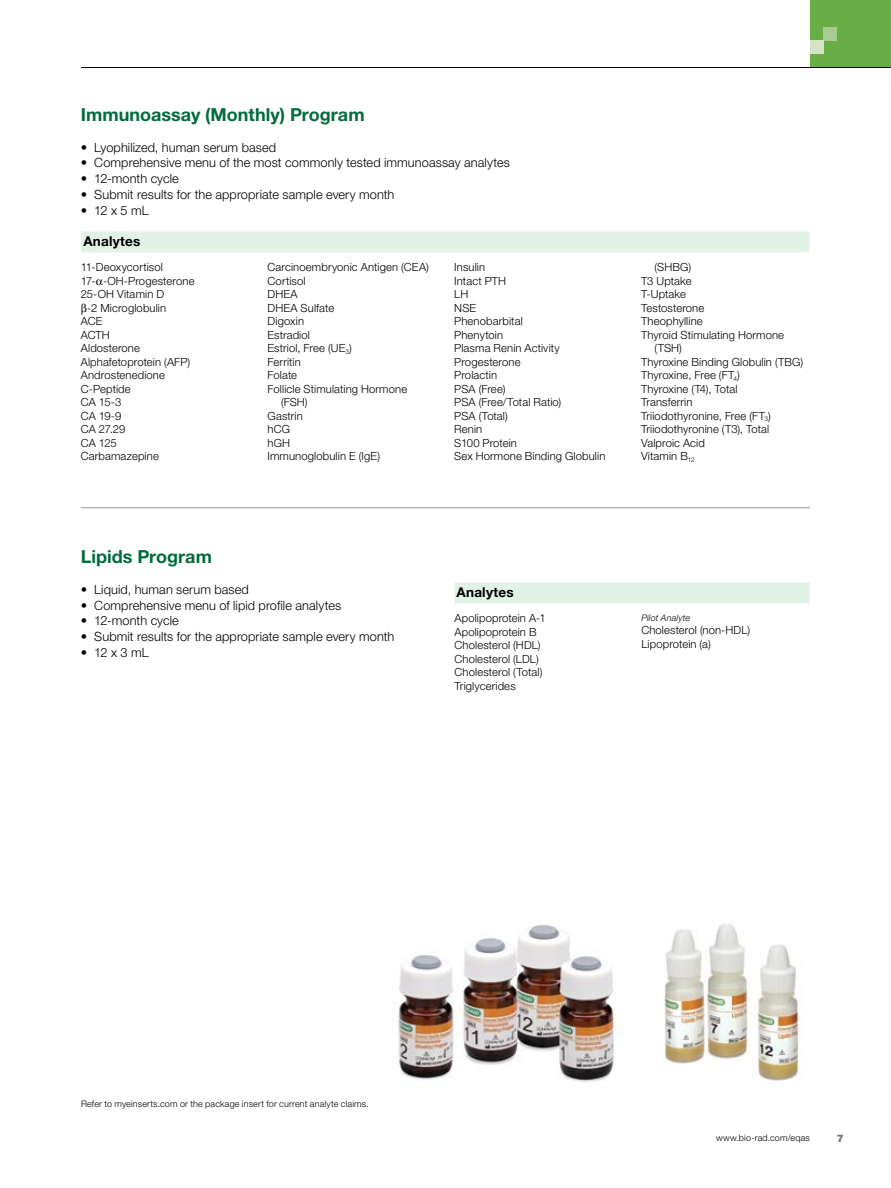
<style>
.page{position:relative;width:891px;height:1188px;background:#fff}
.page>*{position:absolute;margin:0;border:0;box-sizing:border-box;transform-origin:0 0}
.t1{font:700 18px "Helvetica Neue LT Pro";color:#006b3d}
.t2{font:700 13.5px "Helvetica Neue LT Pro";letter-spacing:.015em;color:#000}
.t3{font:300 12.75px "Helvetica Neue LT Pro";letter-spacing:.01em;color:#000}
.t4{font:300 11.25px/13.5px "Helvetica Neue LT Pro";letter-spacing:.01em;color:#000}
.t5{font:900 10.5px "Helvetica Neue LT Pro";color:#77787b}
.t6{font:300 9px "Helvetica Neue LT Pro";letter-spacing:.02em;color:#000}
.t7{font:italic 300 9px "Helvetica Neue LT Pro";letter-spacing:.02em;color:#000}
</style>
<div class="page">
<div style="left:810px;top:0;width:81px;height:68px;background:#68ad45"></div>
<hr style="left:81px;top:67px;width:810px;height:1px;background:#000">
<div style="left:824px;top:27px;width:13px;height:13px;background:#aaca8f"></div>
<div style="left:810px;top:40px;width:14px;height:14px;background:#d6e3c7"></div>
<hr style="left:81px;top:507px;width:729px;height:1px;background:#939598">
<img style="left:398px;top:925px;width:217px;height:157px">
<div style="left:81px;top:231px;width:728px;height:21px;background:#e3f2e7"></div>
<img style="left:663px;top:924px;width:138px;height:157px">
<div style="left:454px;top:582px;width:356px;height:21px;background:#e3f2e7"></div>
<h1 class="t1" style="left:81px;top:103px;width:285px">Immunoassay (Monthly) Program</h1>
<p class="t3" style="left:81px;top:139px;width:197px">• Lyophilized, human serum based</p>
<p class="t3" style="left:81px;top:155px;width:431px">• Comprehensive menu of the most commonly tested immunoassay analytes</p>
<p class="t3" style="left:81px;top:171px;width:100px">• 12-month cycle</p>
<p class="t3" style="left:81px;top:187px;width:315px">• Submit results for the appropriate sample every month</p>
<p class="t3" style="left:81px;top:202px;width:69px">• 12 x 5 mL</p>
<p class="t2" style="left:83px;top:233px;width:58px">Analytes</p>
<p class="t4" style="left:81px;top:260px;width:84px">11-Deoxycortisol</p>
<p class="t4" style="left:81px;top:274px;width:115px">17- -OH-Progesterone</p>
<p class="t4" style="left:81px;top:287px;width:85px">25-OH Vitamin D</p>
<p class="t4" style="left:87px;top:301px;width:80px">-2 Microglobulin</p>
<p class="t4" style="left:81px;top:314px;width:23px">ACE</p>
<p class="t4" style="left:81px;top:328px;width:31px">ACTH</p>
<p class="t4" style="left:81px;top:341px;width:61px">Aldosterone</p>
<p class="t4" style="left:81px;top:355px;width:111px">Alphafetoprotein (AFP)</p>
<p class="t4" style="left:81px;top:368px;width:86px">Androstenedione</p>
<p class="t4" style="left:81px;top:382px;width:51px">C-Peptide</p>
<p class="t4" style="left:81px;top:395px;width:42px">CA 15-3</p>
<p class="t4" style="left:81px;top:409px;width:42px">CA 19-9</p>
<p class="t4" style="left:81px;top:422px;width:46px">CA 27. 29</p>
<p class="t4" style="left:81px;top:436px;width:37px">CA 125</p>
<p class="t4" style="left:81px;top:449px;width:80px">Carbamazepine</p>
<p class="t4" style="left:268px;top:260px;width:163px">Carcinoembryonic Antigen (CEA)</p>
<p class="t4" style="left:268px;top:274px;width:40px">Cortisol</p>
<p class="t4" style="left:268px;top:287px;width:32px">DHEA</p>
<p class="t4" style="left:268px;top:301px;width:68px">DHEA Sulfate</p>
<p class="t4" style="left:268px;top:314px;width:38px">Digoxin</p>
<p class="t4" style="left:268px;top:328px;width:44px">Estradiol</p>
<p class="t4" style="left:268px;top:341px;width:86px">Estriol, Free (UE<sub>3</sub>)</p>
<p class="t4" style="left:268px;top:355px;width:35px">Ferritin</p>
<p class="t4" style="left:268px;top:368px;width:31px">Folate</p>
<p class="t4" style="left:268px;top:382px;width:141px">Follicle Stimulating Hormone</p>
<p class="t4" style="left:281px;top:395px;width:28px">(FSH)</p>
<p class="t4" style="left:268px;top:409px;width:37px">Gastrin</p>
<p class="t4" style="left:268px;top:422px;width:24px">hCG</p>
<p class="t4" style="left:268px;top:436px;width:24px">hGH</p>
<p class="t4" style="left:268px;top:449px;width:114px">Immunoglobulin E (IgE)</p>
<p class="t4" style="left:454px;top:260px;width:153px">Insulin<br>Intact PTH<br>LH<br>NSE<br>Phenobarbital<br>Phenytoin<br>Plasma Renin Activity<br>Progesterone<br>Prolactin<br>PSA (Free)<br>PSA (Free/Total Ratio)<br>PSA (Total)<br>Renin<br>S100 Protein<br>Sex Hormone Binding Globulin</p>
<p class="t4" style="left:655px;top:260px;width:38px">(SHBG)</p>
<p class="t4" style="left:641px;top:274px;width:52px">T3 Uptake</p>
<p class="t4" style="left:641px;top:287px;width:46px">T-Uptake</p>
<p class="t4" style="left:641px;top:301px;width:65px">Testosterone</p>
<p class="t4" style="left:641px;top:314px;width:63px">Theophylline</p>
<p class="t4" style="left:641px;top:328px;width:145px">Thyroid Stimulating Hormone</p>
<p class="t4" style="left:655px;top:341px;width:29px">(TSH)</p>
<p class="t4" style="left:641px;top:355px;width:164px">Thyroxine Binding Globulin (TBG)</p>
<p class="t4" style="left:641px;top:368px;width:100px">Thyroxine, Free (FT<sub>4</sub>)</p>
<p class="t4" style="left:641px;top:382px;width:98px">Thyroxine (T4), Total</p>
<p class="t4" style="left:641px;top:395px;width:53px">Transferrin</p>
<p class="t4" style="left:641px;top:409px;width:131px">Triiodothyronine, Free (FT<sub>3</sub>)</p>
<p class="t4" style="left:641px;top:422px;width:130px">Triiodothyronine (T3), Total</p>
<p class="t4" style="left:641px;top:436px;width:65px">Valproic Acid</p>
<p class="t4" style="left:641px;top:449px;width:55px">Vitamin B<sub>12</sub></p>
<h1 class="t1" style="left:81px;top:545px;width:133px">Lipids Program</h1>
<p class="t3" style="left:81px;top:582px;width:170px">• Liquid, human serum based</p>
<p class="t3" style="left:81px;top:597px;width:262px">• Comprehensive menu of lipid profile analytes</p>
<p class="t3" style="left:81px;top:613px;width:100px">• 12-month cycle</p>
<p class="t3" style="left:81px;top:629px;width:315px">• Submit results for the appropriate sample every month</p>
<p class="t3" style="left:81px;top:645px;width:69px">• 12 x 3 mL</p>
<p class="t2" style="left:457px;top:584px;width:58px">Analytes</p>
<p class="t4" style="left:454px;top:611px;width:93px">Apolipoprotein A-1<br>Apolipoprotein B<br>Cholesterol (HDL)<br>Cholesterol (LDL)<br>Cholesterol (Total)<br>Triglycerides</p>
<p class="t7" style="left:641px;top:612px;width:50px">Pilot Analyte</p>
<p class="t4" style="left:641px;top:623px;width:110px">Cholesterol (non-HDL)<br>Lipoprotein (a)</p>
<p class="t6" style="left:81px;top:1098px;width:287px">Refer to myeinserts.com or the package insert for current analyte claims.</p>
<p class="t6" style="left:716px;top:1133px;width:95px">www.bio-rad.com/eqas</p>
<p class="t5" style="left:837px;top:1132px;width:9px">7</p>
</div>
